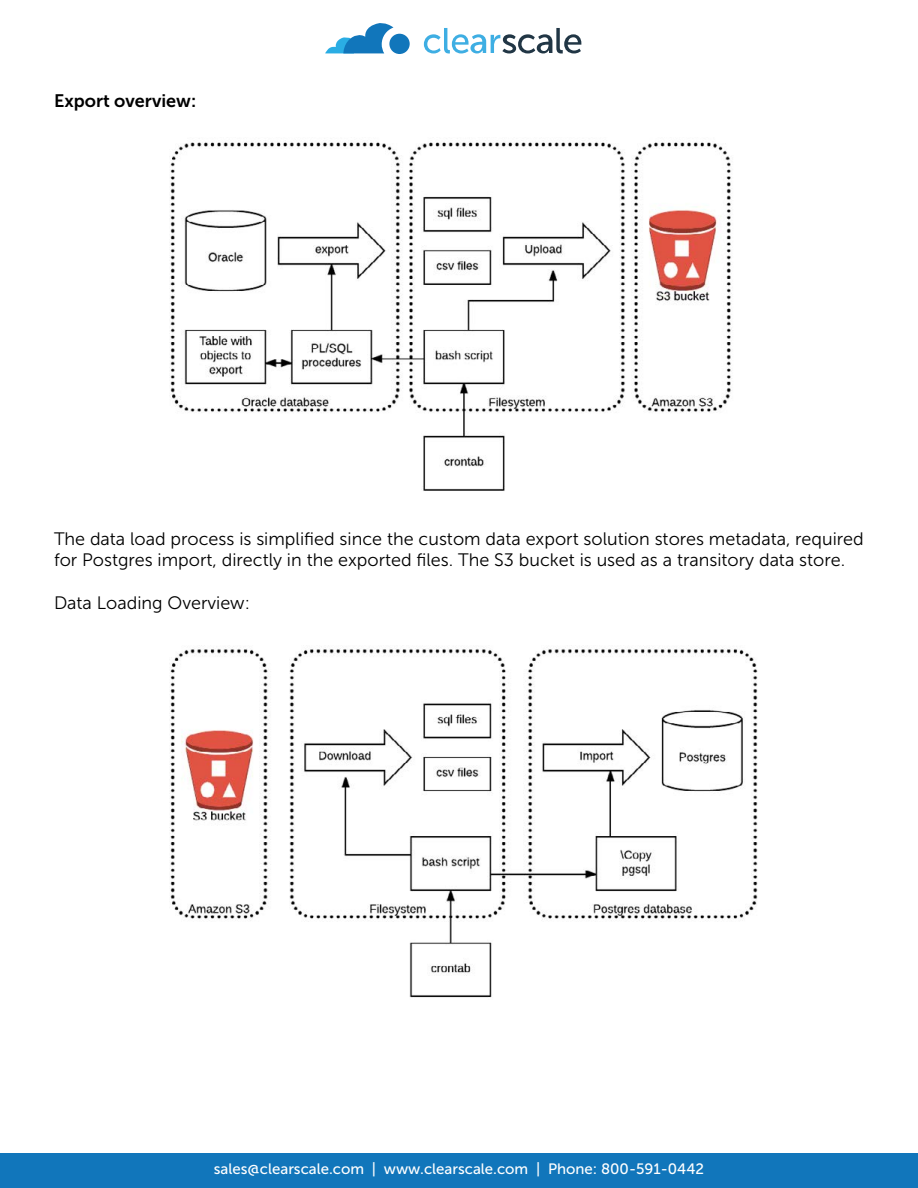
<style>
.page{position:relative;width:918px;height:1188px;background:#fff}
.page>*{position:absolute;margin:0;border:0;box-sizing:border-box;transform-origin:0 0}
.t1{font:18px/21.6px "Museo Sans 300";color:#000}
.t2{font:18px "Museo Sans 700";color:#000}
.t3{font:15px "Museo Sans 500";color:#fff}
</style>
<div class="page">
<svg style="left:424px;top:28px;width:157px;height:25px"></svg>
<div style="left:389px;top:34px;width:21px;height:20px;background:#1176bb;border-radius:50%"></div>
<svg style="left:325px;top:23px;width:68px;height:30px"></svg>
<div style="left:0;top:1154px;width:918px;height:34px;background:#1176bb"></div>
<img style="left:170px;top:142px;width:562px;height:349px">
<img style="left:170px;top:647px;width:588px;height:351px">
<p class="t2" style="left:54px;top:91px;width:144px">Export overview:</p>
<p class="t1" style="left:54px;top:528px;width:811px">The data load process is simplified since the custom data export solution stores metadata, required for Postgres import, directly in the exported files. The S3 bucket is used as a transitory data store.</p>
<p class="t1" style="left:54px;top:592px;width:197px">Data Loading Overview:</p>
<p class="t3" style="left:214px;top:1161px;width:492px">sales@clearscale.com | www.clearscale.com | Phone: 800-591-0442</p>
</div>
